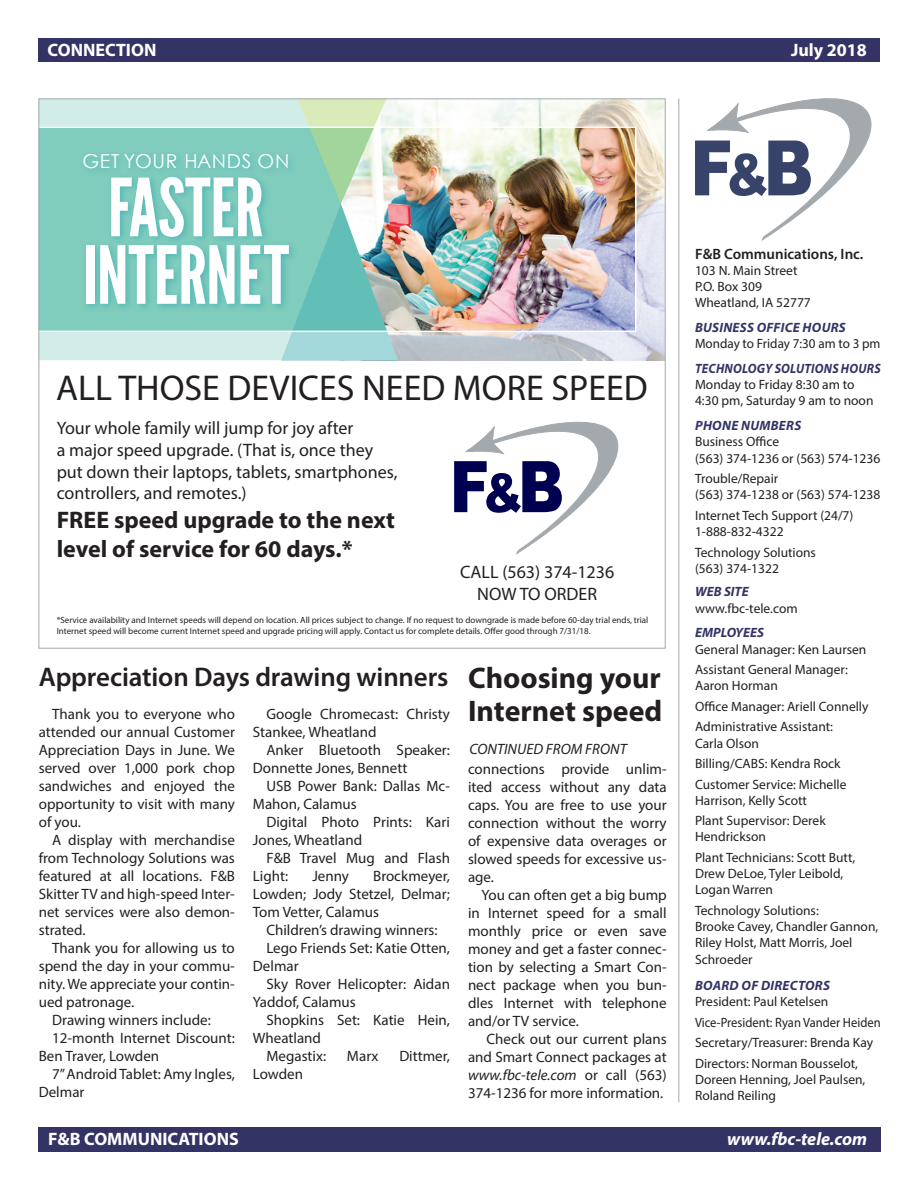
<style>
.page{position:relative;width:918px;height:1188px;background:#fff}
.page>*{position:absolute;margin:0;border:0;box-sizing:border-box;transform-origin:0 0}
.t1{font:79.8px/67.5px "League Gothic";color:#fff;text-align:center}
.t2{font:36px "Myriad Pro";color:#231f20}
.t3{font:700 29.85px/33px "Myriad Pro";color:#231f20}
.t4{font:600 27px "Myriad Pro";letter-spacing:-.005em;color:#231f20}
.t5{font:700 24px/28.8px "Myriad Pro";color:#231f20}
.t6{font:19.2px "Century Gothic";letter-spacing:.04em;color:#fff}
.t7{font:18px/21.6px "Myriad Pro";color:#231f20}
.t8{font:700 18px "Myriad Pro";color:#fff}
.t9{font:italic 700 18px "Myriad Pro";color:#fff}
.t10{font:15px/18px "Myriad Pro";color:#231f20}
.t11{font:600 15px "Myriad Pro";color:#231f20}
.t12{font:italic 15px "Myriad Pro";color:#231f20}
.t13{font:13.5px/16.2px "Myriad Pro";color:#231f20}
.t14{font:13.5px "Myriad Pro";color:#231f20;scale:.93 1}
.t15{font:9px/10.8px "Myriad Pro";color:#231f20}
.s1{font-style:italic}
.s2{font-weight:700;font-style:italic;color:#336}
</style>
<div class="page">
<div style="left:39px;top:1127px;width:842px;height:25px;background:#336"></div>
<div style="left:38px;top:38px;width:842px;height:24px;background:#336"></div>
<hr style="left:678px;top:98px;width:1px;height:1004px;background:#a3a9ad">
<svg style="left:695px;top:98px;width:176px;height:142px"></svg>
<svg style="left:41px;top:100px;width:623px;height:260px;background:#dae4e2"></svg>
<svg style="left:249px;top:100px;width:179px;height:260px;background:#c7e3d8"></svg>
<img style="left:41px;top:126px;width:596px;height:206px">
<div style="left:80px;top:150px;width:218px;height:163px;background:#0094ab;opacity:.35"></div>
<svg style="left:660px;top:100px;width:4px;height:3px"></svg>
<svg style="left:454px;top:421px;width:165px;height:134px"></svg>
<p class="t8" style="left:48px;top:39px;width:110px">CONNECTION</p>
<p class="t8" style="left:791px;top:39px;width:77px">July 2018</p>
<p class="t6" style="left:82px;top:150px;width:209px">GET YOUR HANDS ON</p>
<p class="t1" style="left:83px;top:175px;width:208px">FASTER<br>INTERNET</p>
<p class="t2" style="left:56px;top:366px;width:593px">ALL THOSE DEVICES NEED MORE SPEED</p>
<p class="t7" style="left:57px;top:417px;width:298px">Your whole family will jump for joy after</p>
<p class="t7" style="left:57px;top:439px;width:342px">a major speed upgrade. (That is, once they put down their laptops, tablets, smartphones, controllers, and remotes.)</p>
<p class="t5" style="left:57px;top:505px;width:340px">FREE speed upgrade to the next level of service for 60 days.*</p>
<p class="t7" style="left:460px;top:561px;width:156px">CALL (563) 374-1236</p>
<p class="t7" style="left:477px;top:582px;width:121px">NOW TO ORDER</p>
<p class="t15" style="left:57px;top:615px;width:593px">*Service availability and Internet speeds will depend on location. All prices subject to change. If no request to downgrade is made before 60-day trial ends, trial<br>Internet speed will become current Internet speed and upgrade pricing will apply. Contact us for complete details. Offer good through 7/31/18.</p>
<p class="t4" style="left:39px;top:660px;width:411px">Appreciation Days drawing winners</p>
<p class="t10" style="left:39px;top:704px;width:198px;text-align:justify;text-indent:14px">Thank you to everyone who attended our annual Customer Appreciation Days in June. We served over 1,000 pork chop sandwiches and enjoyed the opportunity to visit with many of you.</p>
<p class="t10" style="left:39px;top:830px;width:198px;text-align:justify;text-indent:14px">A display with merchandise from Technology Solutions was featured at all locations. F&amp;B Skitter TV and high-speed Inter&shy;net services were also demon&shy;strated.</p>
<p class="t10" style="left:39px;top:938px;width:198px;text-align:justify;text-indent:14px">Thank you for allowing us to spend the day in your commu&shy;nity. We appreciate your contin&shy;ued patronage.</p>
<p class="t10" style="left:52px;top:1010px;width:160px">Drawing winners include:</p>
<p class="t10" style="left:39px;top:1028px;width:198px;text-indent:14px">12-month Internet Discount:<br>Ben Traver, Lowden</p>
<p class="t10" style="left:39px;top:1064px;width:198px;text-indent:14px">7” Android Tablet: Amy Ingles,<br>Delmar</p>
<p class="t3" style="left:468px;top:661px;width:196px">Choosing your<br>Internet speed</p>
<p class="t10" style="left:468px;top:759px;width:200px;text-align:justify">connections provide unlim&shy;ited access without any data caps. You are free to use your connection without the worry of expensive data overages or slowed speeds for excessive us&shy;age.</p>
<p class="t10" style="left:468px;top:885px;width:200px;text-align:justify;text-indent:14px">You can often get a big bump in Internet speed for a small monthly price or even save money and get a faster connec&shy;tion by selecting a Smart Con&shy;nect package when you bun&shy;dles Internet with telephone and/or TV service.</p>
<p class="t10" style="left:468px;top:1029px;width:200px;text-align:justify;text-indent:19px">Check out our current plans and Smart Connect packages at <span class="s1">www.fbc-tele.com</span> or call (563)<br>374-1236 for more information.</p>
<p class="t10" style="left:253px;top:704px;width:199px;text-indent:14px">Google Chromecast: Christy<br>Stankee, Wheatland</p>
<p class="t10" style="left:253px;top:740px;width:199px;text-indent:14px">Anker Bluetooth Speaker:<br>Donnette Jones, Bennett</p>
<p class="t10" style="left:253px;top:776px;width:199px;text-indent:14px">USB Power Bank: Dallas Mc-<br>Mahon, Calamus</p>
<p class="t10" style="left:253px;top:812px;width:199px;text-indent:14px">Digital Photo Prints: Kari<br>Jones, Wheatland</p>
<p class="t10" style="left:253px;top:848px;width:199px;text-indent:14px">F&amp;B Travel Mug and Flash<br>Light:</p>
<p class="t12" style="left:470px;top:740px;width:159px">CONTINUED FROM FRONT</p>
<p class="t10" style="left:253px;top:866px;width:199px;text-align:justify;text-indent:120px">Brockmeyer, Lowden; Jody Stetzel, Delmar; Tom Vetter, Calamus</p>
<p class="t10" style="left:266px;top:920px;width:173px">Children’s drawing winners:</p>
<p class="t10" style="left:253px;top:938px;width:199px;text-indent:14px">Lego Friends Set: Katie Otten,<br>Delmar</p>
<p class="t10" style="left:253px;top:974px;width:199px;text-indent:14px">Sky Rover Helicopter: Aidan<br>Yaddof, Calamus</p>
<p class="t10" style="left:253px;top:1010px;width:199px;text-indent:14px">Shopkins Set: Katie Hein,<br>Wheatland</p>
<p class="t10" style="left:266px;top:1046px;width:61px">Megastix:</p>
<p class="t10" style="left:347px;top:1046px;width:33px">Marx</p>
<p class="t10" style="left:399px;top:1046px;width:52px">Dittmer,</p>
<p class="t10" style="left:253px;top:1064px;width:52px">Lowden</p>
<p class="t10" style="left:312px;top:866px;width:38px">Jenny</p>
<p class="t11" style="left:695px;top:244px;width:170px">F&amp;B Communications, Inc.</p>
<p class="t13" style="left:695px;top:262px;width:117px">103 N. Main Street<br>P.O. Box 309<br>Wheatland, IA 52777</p>
<p class="t13" style="left:695px;top:319px;width:187px"><span class="s2">BUSINESS OFFICE HOURS<br></span>Monday to Friday 7:30 am to 3 pm</p>
<p class="t13" style="left:695px;top:360px;width:187px"><span class="s2">TECHNOLOGY SOLUTIONS HOURS<br></span>Monday to Friday 8:30 am to<br>4:30 pm, Saturday 9 am to noon</p>
<p class="t13" style="left:695px;top:417px;width:187px"><span class="s2">PHONE NUMBERS<br></span>Business Office<br>(563) 374-1236 or (563) 574-1236</p>
<p class="t13" style="left:695px;top:470px;width:187px">Trouble/Repair<br>(563) 374-1238 or (563) 574-1238</p>
<p class="t13" style="left:695px;top:507px;width:160px">Internet Tech Support (24/7)<br>1-888-832-4322</p>
<p class="t13" style="left:695px;top:544px;width:122px">Technology Solutions (563) 374-1322</p>
<p class="t13" style="left:695px;top:583px;width:104px"><span class="s2">WEB SITE </span>www.fbc-tele.com</p>
<p class="t13" style="left:695px;top:625px;width:173px"><span class="s2">EMPLOYEES<br></span>General Manager: Ken Laursen</p>
<p class="t13" style="left:695px;top:661px;width:154px">Assistant General Manager:<br>Aaron Horman</p>
<p class="t13" style="left:695px;top:698px;width:175px">Office Manager: Ariell Connelly</p>
<p class="t13" style="left:695px;top:718px;width:140px">Administrative Assistant:<br>Carla Olson</p>
<p class="t13" style="left:695px;top:755px;width:147px">Billing/CABS: Kendra Rock</p>
<p class="t13" style="left:695px;top:776px;width:153px">Customer Service: Michelle<br>Harrison, Kelly Scott</p>
<p class="t13" style="left:695px;top:812px;width:132px">Plant Supervisor: Derek<br>Hendrickson</p>
<p class="t13" style="left:695px;top:849px;width:162px">Plant Technicians: Scott Butt,<br>Drew DeLoe, Tyler Leibold,<br>Logan Warren</p>
<p class="t13" style="left:695px;top:902px;width:185px">Technology Solutions:<br>Brooke Cavey, Chandler Gannon,<br>Riley Holst, Matt Morris, Joel<br>Schroeder</p>
<p class="t13" style="left:695px;top:977px;width:136px"><span class="s2">BOARD OF DIRECTORS<br></span>President: Paul Ketelsen</p>
<p class="t14" style="left:695px;top:1014px;width:201px">Vice-President: Ryan Vander Heiden</p>
<p class="t13" style="left:695px;top:1034px;width:180px">Secretary/Treasurer: Brenda Kay</p>
<p class="t13" style="left:695px;top:1055px;width:172px">Directors: Norman Bousselot,<br>Doreen Henning, Joel Paulsen,<br>Roland Reiling</p>
<p class="t8" style="left:48px;top:1128px;width:192px">F&amp;B COMMUNICATIONS</p>
<p class="t9" style="left:727px;top:1128px;width:141px">www.fbc-tele.com</p>
</div>
